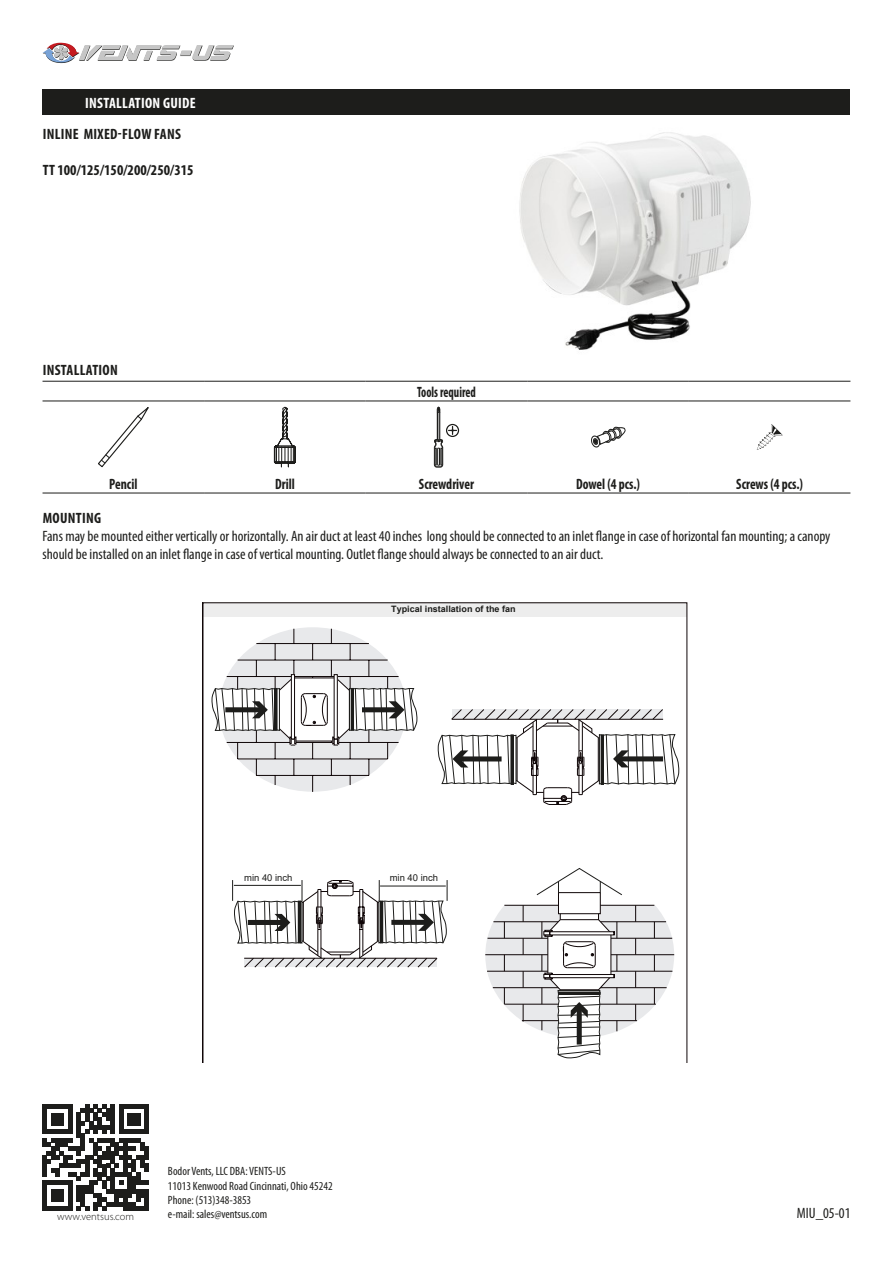
<style>
.page{position:relative;width:893px;height:1263px;background:#fff}
.page>*{position:absolute;margin:0;border:0;box-sizing:border-box;transform-origin:0 0}
.t1{font:condensed 15px/18px "Myriad Pro";color:#1d1d1b}
.t2{font:700 condensed 15px "Myriad Pro";color:#1d1d1b;scale:.9 1}
.t3{font:700 condensed 15px "Myriad Pro";letter-spacing:.02em;color:#1d1d1b}
.t4{font:700 condensed 15px "Myriad Pro";color:#1d1d1b}
.t5{font:700 condensed 15px "Myriad Pro";letter-spacing:.02em;color:#fff}
.t6{font:700 condensed 15px "Myriad Pro";color:#1d1d1b;scale:.8 1}
.t7{font:condensed 12px/14.4px "Myriad Pro";color:#1d1d1b}
.t8{font:300 10.5px "Myriad Pro";color:#1d1d1b}
.t9{font:9.45px "Arial";color:#1d1d1b}
.t10{font:700 8.85px "Arial";color:#1d1d1b}
</style>
<div class="page">
<svg style="left:43px;top:43px;width:191px;height:20px"></svg>
<svg style="left:43px;top:1104px;width:106px;height:106px"></svg>
<div style="left:43px;top:89px;width:807px;height:26px;background:#1d1d1b"></div>
<hr style="left:43px;top:381px;width:161px;height:1px;background:#1d1d1b">
<hr style="left:204px;top:381px;width:162px;height:1px;background:#1d1d1b">
<hr style="left:366px;top:381px;width:161px;height:1px;background:#1d1d1b">
<hr style="left:527px;top:381px;width:162px;height:1px;background:#1d1d1b">
<hr style="left:689px;top:381px;width:161px;height:1px;background:#1d1d1b">
<hr style="left:43px;top:401px;width:161px;height:1px;background:#1d1d1b">
<hr style="left:204px;top:401px;width:162px;height:1px;background:#1d1d1b">
<hr style="left:366px;top:401px;width:161px;height:1px;background:#1d1d1b">
<hr style="left:527px;top:401px;width:162px;height:1px;background:#1d1d1b">
<hr style="left:689px;top:401px;width:161px;height:1px;background:#1d1d1b">
<hr style="left:43px;top:493px;width:161px;height:1px;background:#1d1d1b">
<hr style="left:204px;top:493px;width:162px;height:1px;background:#1d1d1b">
<hr style="left:366px;top:493px;width:161px;height:1px;background:#1d1d1b">
<hr style="left:527px;top:493px;width:162px;height:1px;background:#1d1d1b">
<hr style="left:689px;top:493px;width:161px;height:1px;background:#1d1d1b">
<svg style="left:98px;top:407px;width:51px;height:61px"></svg>
<svg style="left:273px;top:406px;width:23px;height:62px"></svg>
<svg style="left:433px;top:406px;width:27px;height:62px"></svg>
<svg style="left:591px;top:426px;width:35px;height:22px"></svg>
<svg style="left:757px;top:424px;width:25px;height:26px"></svg>
<svg style="left:202px;top:602px;width:485px;height:460px"></svg>
<svg style="left:212px;top:629px;width:206px;height:163px"></svg>
<svg style="left:438px;top:709px;width:241px;height:96px"></svg>
<svg style="left:232px;top:880px;width:216px;height:87px"></svg>
<svg style="left:485px;top:868px;width:189px;height:190px"></svg>
<div style="left:275px;top:688px;width:2px;height:42px;border:1px solid #1d1d1b"></div>
<div style="left:351px;top:688px;width:3px;height:42px;border:1px solid #1d1d1b"></div>
<div style="left:380px;top:901px;width:3px;height:42px;border:1px solid #1d1d1b"></div>
<div style="left:298px;top:901px;width:3px;height:42px;border:1px solid #1d1d1b"></div>
<div style="left:558px;top:992px;width:42px;height:2px;border:1px solid #1d1d1b"></div>
<div style="left:601px;top:735px;width:3px;height:49px;border:1px solid #1d1d1b"></div>
<div style="left:511px;top:735px;width:2px;height:49px;border:1px solid #1d1d1b"></div>
<img style="left:519px;top:132px;width:232px;height:218px">
<p class="t5" style="left:85px;top:93px;width:112px">INSTALLATION GUIDE</p>
<p class="t3" style="left:43px;top:124px;width:140px">INLINE MIXED-FLOW FANS</p>
<p class="t4" style="left:43px;top:160px;width:152px">TT 100/125/150/200/250/315</p>
<p class="t3" style="left:43px;top:360px;width:77px">INSTALLATION</p>
<p class="t6" style="left:417px;top:382px;width:75px">Tools required</p>
<p class="t2" style="left:109px;top:474px;width:33px">Pencil</p>
<p class="t2" style="left:275px;top:474px;width:23px">Drill</p>
<p class="t2" style="left:419px;top:474px;width:63px">Screwdriver</p>
<p class="t2" style="left:576px;top:474px;width:73px">Dowel (4 pcs.)</p>
<p class="t2" style="left:736px;top:474px;width:76px">Screws (4 pcs.)</p>
<p class="t3" style="left:43px;top:509px;width:60px">MOUNTING</p>
<p class="t1" style="left:43px;top:527px;width:789px">Fans may be mounted either vertically or horizontally. An air duct at least 40 inches long should be connected to an inlet flange in case of horizontal fan mounting; a canopy should be installed on an inlet flange in case of vertical mounting. Outlet flange should always be connected to an air duct.</p>
<p class="t10" style="left:391px;top:603px;width:126px">Typical installation of the fan</p>
<p class="t9" style="left:244px;top:871px;width:50px">min 40 inch</p>
<p class="t9" style="left:390px;top:871px;width:50px">min 40 inch</p>
<p class="t7" style="left:168px;top:1164px;width:166px">Bodor Vents, LLC DBA: VENTS-US<br>11013 Kenwood Road Cincinnati, Ohio 45242<br>Phone: (513)348-3853<br>e-mail: sales@ventsus.com</p>
<p class="t8" style="left:57px;top:1211px;width:79px">www.ventsus.com</p>
<p class="t1" style="left:797px;top:1204px;width:55px">MIU_05-01</p>
</div>
